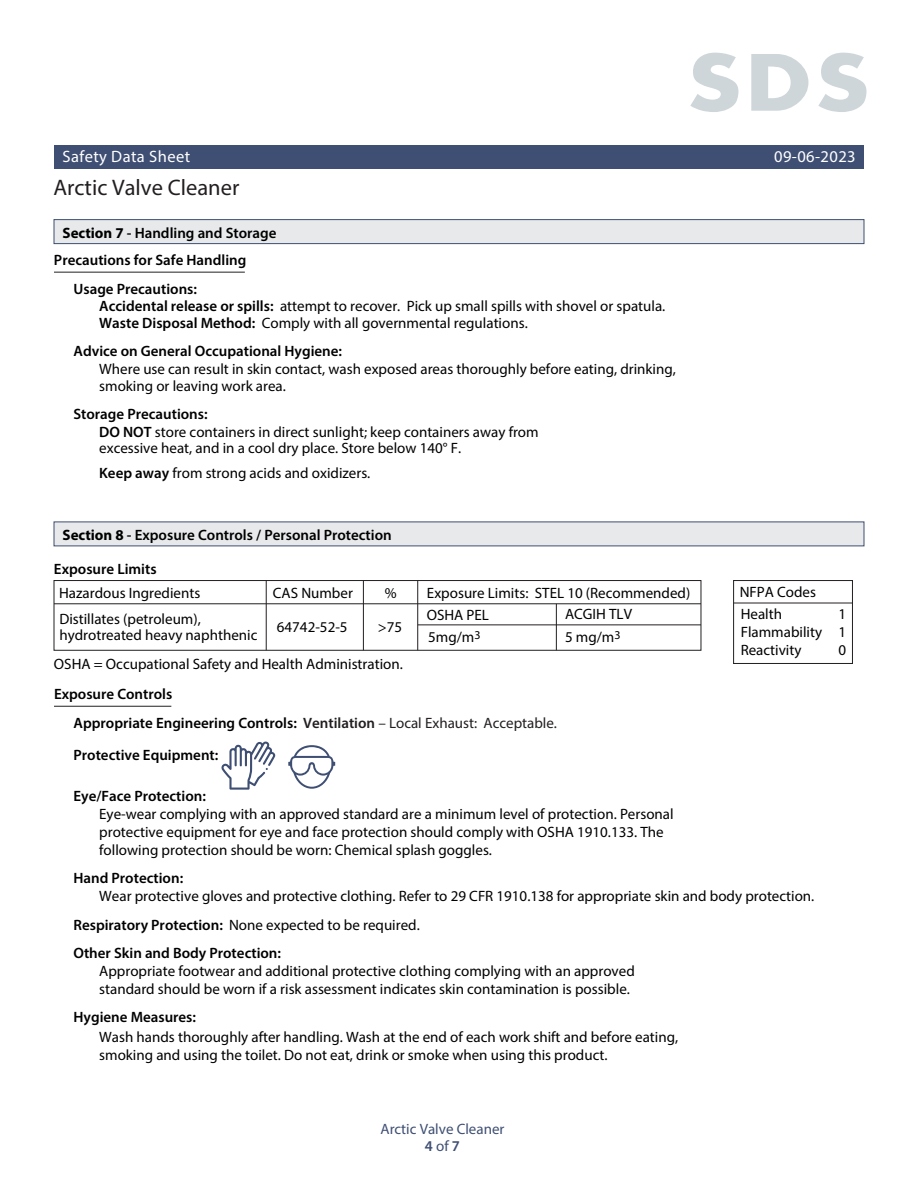
<style>
.page{position:relative;width:918px;height:1188px;background:#fff}
.page>*{position:absolute;margin:0;border:0;box-sizing:border-box;transform-origin:0 0}
.t1{font:22.5px "Myriad Pro";color:#231f20}
.t2{font:16.5px "Myriad Pro";letter-spacing:.025em;color:#fff}
.t3{font:15px/18px "Myriad Pro";color:#000}
.t4{font:600 15px "Myriad Pro";color:#000}
.t5{font:15px/16.5px "Myriad Pro";color:#3f4f73;text-align:center}
.s1{font-weight:700}
.s2{font-weight:600}
.s3{color:#231f20}
.s4{font-weight:400;color:#231f20}
</style>
<div class="page">
<svg style="left:690px;top:53px;width:48px;height:59px"></svg>
<svg style="left:751px;top:54px;width:57px;height:57px"></svg>
<svg style="left:818px;top:53px;width:49px;height:59px"></svg>
<div style="left:54px;top:145px;width:810px;height:24px;background:#3f4f73"></div>
<hr style="left:54px;top:604px;width:647px;height:1px;background:#231f20">
<hr style="left:418px;top:625px;width:283px;height:1px;background:#231f20">
<div style="left:54px;top:580px;width:647px;height:70px;border:1px solid #231f20"></div>
<hr style="left:417px;top:581px;width:1px;height:69px;background:#231f20">
<hr style="left:556px;top:604px;width:1px;height:46px;background:#231f20">
<hr style="left:266px;top:581px;width:1px;height:69px;background:#231f20">
<hr style="left:363px;top:581px;width:1px;height:69px;background:#231f20">
<hr style="left:54px;top:272px;width:191px;height:1px;background:#231f20">
<div style="left:54px;top:522px;width:810px;height:24px;background:#e7e9ea"></div>
<div style="left:54px;top:219px;width:810px;height:25px;background:#e7e9ea;border:1px solid #3f4f72"></div>
<div style="left:733px;top:580px;width:120px;height:84px;border:1px solid #231f20"></div>
<hr style="left:734px;top:603px;width:118px;height:1px;background:#231f20">
<hr style="left:54px;top:706px;width:117px;height:1px;background:#231f20">
<svg style="left:221px;top:741px;width:54px;height:49px"></svg>
<svg style="left:288px;top:745px;width:47px;height:44px"></svg>
<p class="t2" style="left:63px;top:147px;width:129px">Safety Data Sheet</p>
<p class="t2" style="left:774px;top:147px;width:83px">09-06-2023</p>
<h1 class="t1" style="left:53px;top:174px;width:187px">Arctic Valve Cleaner</h1>
<p class="t4" style="left:63px;top:223px;width:215px"><span class="s1">Section 7</span> - Handling and Storage</p>
<p class="t4" style="left:54px;top:250px;width:194px">Precautions for Safe Handling</p>
<p class="t3" style="left:99px;top:279px;width:568px;text-indent:-26px"><span class="s2">Usage Precautions:<br>Accidental release or spills:</span> attempt to recover. Pick up small spills with shovel or spatula.</p>
<p class="t3" style="left:99px;top:314px;width:430px"><span class="s2">Waste Disposal Method:</span> Comply with all governmental regulations.</p>
<p class="t4" style="left:73px;top:342px;width:270px">Advice on General Occupational Hygiene:</p>
<p class="t3" style="left:99px;top:361px;width:578px;line-height:16.5px">Where use can result in skin contact, wash exposed areas thoroughly before eating, drinking, smoking or leaving work area.</p>
<p class="t3" style="left:99px;top:405px;width:441px;text-indent:-26px"><span class="s2">Storage Precautions:<br>DO NOT</span> store containers in direct sunlight; keep containers away from</p>
<p class="t3" style="left:99px;top:439px;width:363px">excessive heat, and in a cool dry place. Store below 140° F.</p>
<p class="t3" style="left:99px;top:463px;width:273px"><span class="s2">Keep away</span> from strong acids and oxidizers.</p>
<p class="t4" style="left:63px;top:525px;width:331px"><span class="s1">Section 8</span> - Exposure Controls / Personal Protection</p>
<p class="t4" style="left:54px;top:559px;width:104px">Exposure Limits</p>
<p class="t3" style="left:59px;top:584px;width:143px">Hazardous Ingredients</p>
<p class="t3" style="left:273px;top:584px;width:82px">CAS Number</p>
<p class="t3" style="left:385px;top:584px;width:13px">%</p>
<p class="t3" style="left:427px;top:584px;width:265px">Exposure Limits: STEL 10 (Recommended)</p>
<p class="t3" style="left:59px;top:610px;width:143px">Distillates (petroleum),</p>
<p class="t3" style="left:427px;top:605px;width:64px">OSHA PEL</p>
<p class="t3" style="left:565px;top:605px;width:69px">ACGIH TLV</p>
<p class="t3" style="left:59px;top:626px;width:200px">hydrotreated heavy naphthenic</p>
<p class="t3" style="left:277px;top:618px;width:72px">64742-52-5</p>
<p class="t3" style="left:378px;top:617px;width:26px">&gt;75</p>
<p class="t3" style="left:428px;top:628px;width:54px">5mg/m<sup>3</sup></p>
<p class="t3" style="left:565px;top:628px;width:57px">5 mg/m<sup>3</sup></p>
<p class="t3" style="left:54px;top:655px;width:350px">OSHA = Occupational Safety and Health Administration.</p>
<p class="t4" style="left:54px;top:684px;width:120px">Exposure Controls</p>
<p class="t4" style="left:74px;top:713px;width:485px">Appropriate Engineering Controls: <span class="s3">Ventilation</span> <span class="s4">– Local Exhaust: Acceptable.</span></p>
<p class="t4" style="left:74px;top:746px;width:146px">Protective Equipment:</p>
<p class="t4" style="left:74px;top:786px;width:134px">Eye/Face Protection:</p>
<p class="t3" style="left:740px;top:581px;width:78px;line-height:22px">NFPA Codes<br>Health</p>
<p class="t3" style="left:741px;top:623px;width:83px">Flammability<br>Reactivity</p>
<p class="t3" style="left:99px;top:805px;width:576px">Eye-wear complying with an approved standard are a minimum level of protection. Personal protective equipment for eye and face protection should comply with OSHA 1910.133. The following protection should be worn: Chemical splash goggles.</p>
<p class="t4" style="left:74px;top:869px;width:111px">Hand Protection:</p>
<p class="t3" style="left:74px;top:882px;width:742px;line-height:28.3px;text-indent:26px">Wear protective gloves and protective clothing. Refer to 29 CFR 1910.138 for appropriate skin and body protection.<br><span class="s2">Respiratory Protection:</span> None expected to be required.</p>
<p class="t4" style="left:74px;top:943px;width:209px">Other Skin and Body Protection:</p>
<p class="t3" style="left:99px;top:962px;width:537px">Appropriate footwear and additional protective clothing complying with an approved standard should be worn if a risk assessment indicates skin contamination is possible.</p>
<p class="t4" style="left:74px;top:1008px;width:124px">Hygiene Measures:</p>
<p class="t3" style="left:99px;top:1027px;width:580px">Wash hands thoroughly after handling. Wash at the end of each work shift and before eating, smoking and using the toilet. Do not eat, drink or smoke when using this product.</p>
<p class="t3" style="left:839px;top:605px;width:9px;text-align:justify">1<br>1<br>0</p>
<p class="t5" style="left:381px;top:1120px;width:125px">Arctic Valve Cleaner<br><span class="s2">4</span> of <span class="s2">7</span></p>
</div>
